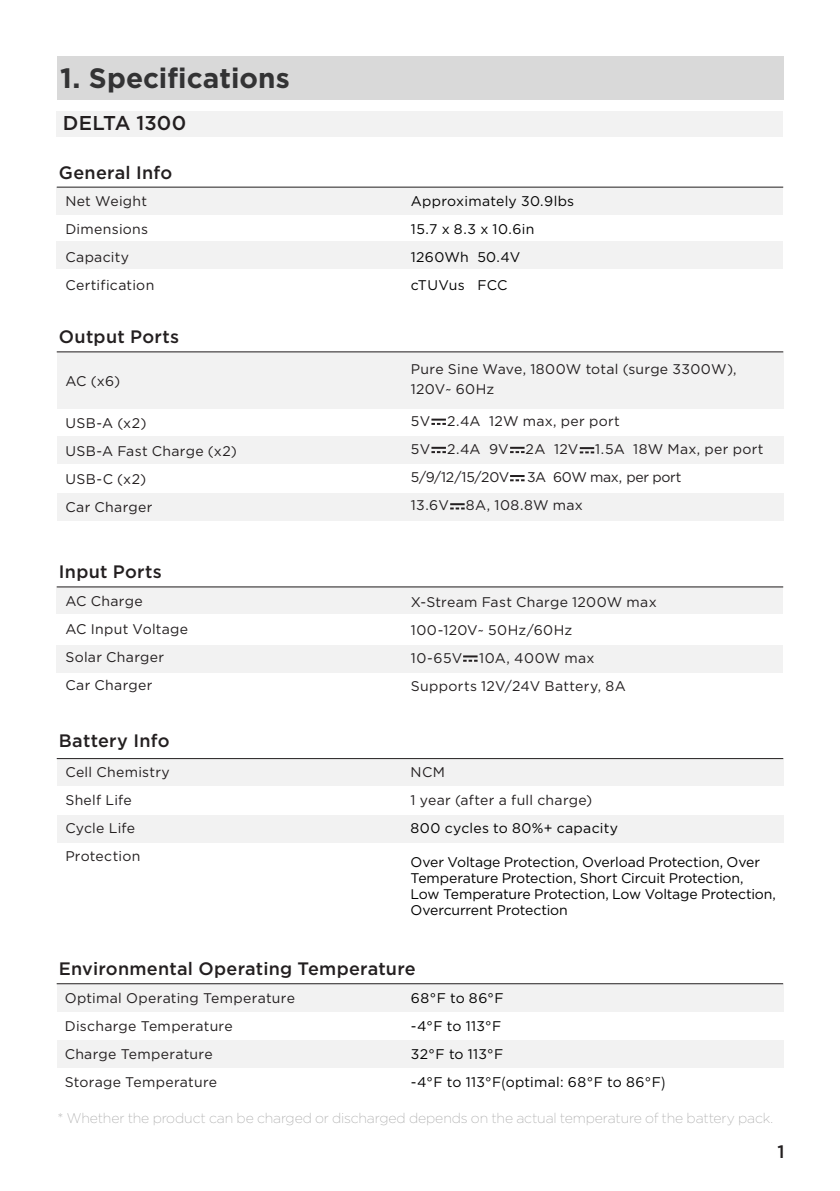
<style>
.page{position:relative;width:840px;height:1191px;background:#fff}
.page>*{position:absolute;margin:0;border:0;box-sizing:border-box;transform-origin:0 0}
.t1{font:700 28px "Gotham";color:#333334}
.t2{font:500 20px "Gotham";letter-spacing:.01em;color:#231f20}
.正文标题{font:500 18px "Gotham";letter-spacing:.015em;color:#231f20}
.t3{font:14px "Gotham";letter-spacing:.02em;color:#231f20}
.t4{font:14px/16px "Gotham";letter-spacing:-.01em;color:#000}
.t5{font:200 14px "Gotham";letter-spacing:-.01em;color:#a6a6a6}
.t6{font:14px "Gotham";letter-spacing:.02em;color:#030303}
.t7{font:14px "Gotham";letter-spacing:.02em;color:#000}
.t8{font:14px "Gotham";letter-spacing:.025em;color:#000}
.t9{font:14px "Gotham";letter-spacing:-.015em;color:#231f20}
.s1{font-family:"Source Han Sans CN"}
</style>
<div class="page">
<div style="left:57px;top:57px;width:725px;height:43px;background:#d9d9d9"></div>
<div style="left:57px;top:645px;width:725px;height:28px;background:#f2f2f2"></div>
<div style="left:57px;top:587px;width:725px;height:27px;background:#f2f2f2"></div>
<div style="left:57px;top:437px;width:725px;height:27px;background:#f2f2f2"></div>
<div style="left:57px;top:352px;width:725px;height:57px;background:#f2f2f2"></div>
<div style="left:57px;top:493px;width:725px;height:27px;background:#f2f2f2"></div>
<div style="left:57px;top:187px;width:725px;height:27px;background:#f2f2f2"></div>
<div style="left:57px;top:241px;width:725px;height:27px;background:#f2f2f2"></div>
<div style="left:57px;top:758px;width:725px;height:27px;background:#f2f2f2"></div>
<div style="left:57px;top:815px;width:725px;height:27px;background:#f2f2f2"></div>
<hr style="left:57px;top:187px;width:725px;height:1px;background:#231f20">
<hr style="left:57px;top:351px;width:725px;height:1px;background:#231f20">
<hr style="left:57px;top:586px;width:725px;height:1px;background:#231f20">
<hr style="left:57px;top:758px;width:725px;height:1px;background:#231f20">
<div style="left:57px;top:984px;width:725px;height:27px;background:#f2f2f2"></div>
<div style="left:57px;top:1040px;width:725px;height:27px;background:#f2f2f2"></div>
<hr style="left:57px;top:983px;width:725px;height:1px;background:#231f20">
<svg style="left:431px;top:418px;width:14px;height:7px"></svg>
<svg style="left:431px;top:447px;width:14px;height:6px"></svg>
<svg style="left:510px;top:447px;width:14px;height:6px"></svg>
<svg style="left:510px;top:475px;width:14px;height:6px"></svg>
<svg style="left:450px;top:503px;width:14px;height:6px"></svg>
<svg style="left:463px;top:655px;width:14px;height:6px"></svg>
<svg style="left:579px;top:447px;width:15px;height:6px"></svg>
<div style="left:57px;top:111px;width:725px;height:26px;background:#f2f2f2"></div>
<p class="t1" style="left:60px;top:59px;width:231px">1. Specifications</p>
<p class="t2" style="left:63px;top:110px;width:125px">DELTA 1300</p>
<p class="正文标题" style="left:59px;top:161px;width:115px">General Info</p>
<p class="t3" style="left:65px;top:192px;width:83px">Net Weight</p>
<p class="t3" style="left:65px;top:220px;width:84px">Dimensions</p>
<p class="t3" style="left:65px;top:248px;width:65px">Capacity</p>
<p class="t3" style="left:65px;top:276px;width:90px">Certification</p>
<p class="正文标题" style="left:59px;top:325px;width:122px">Output Ports</p>
<p class="t3" style="left:65px;top:372px;width:57px">AC (x6)</p>
<p class="t3" style="left:65px;top:414px;width:83px">USB-A (x2)</p>
<p class="t3" style="left:65px;top:442px;width:173px">USB-A Fast Charge (x2)</p>
<p class="t3" style="left:65px;top:470px;width:82px">USB-C (x2)</p>
<p class="t3" style="left:65px;top:498px;width:89px">Car Charger</p>
<p class="正文标题" style="left:59px;top:560px;width:104px">Input Ports</p>
<p class="t3" style="left:65px;top:592px;width:79px">AC Charge</p>
<p class="t3" style="left:65px;top:620px;width:124px">AC Input Voltage</p>
<p class="t3" style="left:65px;top:648px;width:100px">Solar Charger</p>
<p class="t3" style="left:65px;top:676px;width:89px">Car Charger</p>
<p class="正文标题" style="left:59px;top:729px;width:112px">Battery Info</p>
<p class="t3" style="left:65px;top:763px;width:106px">Cell Chemistry</p>
<p class="t3" style="left:65px;top:791px;width:68px">Shelf Life</p>
<p class="t3" style="left:65px;top:819px;width:71px">Cycle Life</p>
<p class="t3" style="left:65px;top:847px;width:76px">Protection</p>
<p class="t6" style="left:410px;top:192px;width:165px">Approximately 30.9lbs</p>
<p class="t6" style="left:410px;top:220px;width:125px">15.7 x 8.3 x 10.6in</p>
<p class="t6" style="left:410px;top:248px;width:111px">1260Wh 50.4V</p>
<p class="t6" style="left:410px;top:276px;width:98px">cTUVus FCC</p>
<p class="t3" style="left:410px;top:360px;width:327px">Pure Sine Wave, 1800W total (surge 3300W),</p>
<p class="t3" style="left:410px;top:380px;width:85px">120V~ 60Hz</p>
<p class="t3" style="left:410px;top:412px;width:210px">5V 2.4A 12W max, per port</p>
<p class="t3" style="left:410px;top:440px;width:354px">5V 2.4A 9V 2A 12V 1.5A 18W Max, per port</p>
<p class="t3" style="left:410px;top:468px;width:100px">5/9/12/15/20V</p>
<p class="t9" style="left:526px;top:468px;width:156px">3A 60W max, per port</p>
<p class="t3" style="left:410px;top:496px;width:173px">13.6V 8A, 108.8W max</p>
<p class="t3" style="left:410px;top:593px;width:247px">X-Stream Fast Charge 1200W max</p>
<p class="t3" style="left:410px;top:621px;width:163px">100-120V~ 50Hz/60Hz</p>
<p class="t3" style="left:410px;top:649px;width:185px">10-65V 10A, 400W max</p>
<p class="t3" style="left:410px;top:677px;width:216px">Supports 12V/24V Battery, 8A</p>
<p class="t3" style="left:410px;top:763px;width:36px">NCM</p>
<p class="t3" style="left:410px;top:791px;width:183px">1 year (after a full charge)</p>
<p class="t8" style="left:410px;top:819px;width:209px">800 cycles to 80%+ capacity</p>
<p class="t4" style="left:410px;top:853px;width:366px">Over Voltage Protection, Overload Protection, Over Temperature Protection, Short Circuit Protection, Low Temperature Protection, Low Voltage Protection, Overcurrent Protection</p>
<p class="正文标题" style="left:59px;top:956px;width:358px">Environmental Operating Temperature</p>
<p class="t3" style="left:65px;top:989px;width:232px">Optimal Operating Temperature</p>
<p class="t3" style="left:65px;top:1017px;width:169px">Discharge Temperature</p>
<p class="t3" style="left:65px;top:1045px;width:149px">Charge Temperature</p>
<p class="t3" style="left:65px;top:1073px;width:154px">Storage Temperature</p>
<p class="t5" style="left:58px;top:1110px;width:716px">* Whether the product can be charged or discharged depends on the actual temperature of the battery pack.</p>
<p class="t4" style="left:410px;top:989px;width:94px">68°F to 86°F</p>
<p class="t4" style="left:410px;top:1017px;width:92px">-4°F to 113°F</p>
<p class="t4" style="left:410px;top:1045px;width:94px">32°F to 113°F</p>
<p class="t7" style="left:410px;top:1073px;width:256px">-4°F to 113°F<span class="s1">(</span>optimal: 68°F to 86°F<span class="s1">)</span></p>
<p class="正文标题" style="left:777px;top:1140px;width:9px">1</p>
</div>
